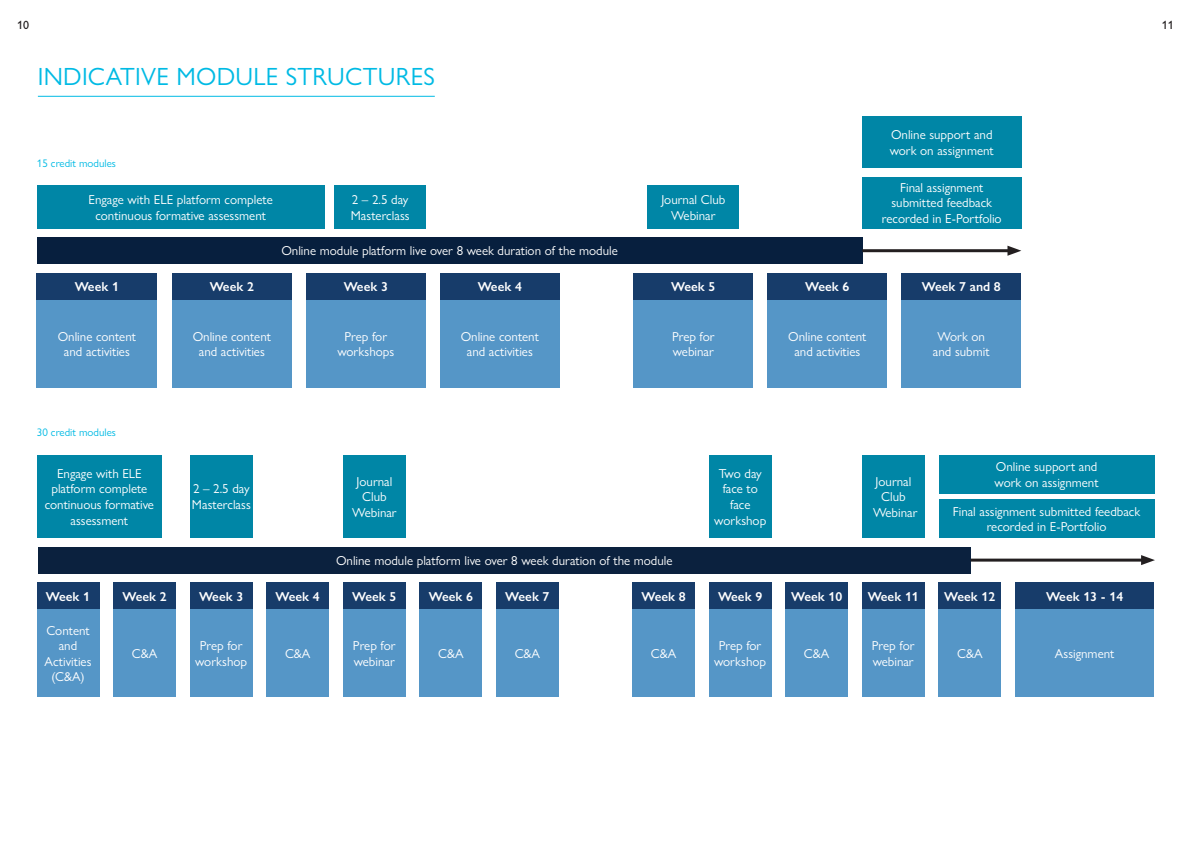
<style>
.page{position:relative;width:1191px;height:842px;background:#fff}
.page>*{position:absolute;margin:0;border:0;box-sizing:border-box;transform-origin:0 0}
.t1{font:25px "Gill Sans Nova";letter-spacing:.01em;color:#00bae4}
.t2{font:13px/15.6px "Gill Sans Nova";color:#fff;text-align:center}
.t3{font:600 13px "Gill Sans Nova";color:#fff}
.t4{font:500 12px "Gill Sans Nova";color:#231f20}
.t5{font:11px "Gill Sans Nova";color:#00bae4}
</style>
<div class="page">
<div style="left:37px;top:273px;width:120px;height:27px;background:#173c6a"></div>
<div style="left:37px;top:185px;width:287px;height:43px;background:#0086a6"></div>
<div style="left:334px;top:185px;width:92px;height:43px;background:#0086a6"></div>
<div style="left:648px;top:185px;width:91px;height:43px;background:#0086a6"></div>
<div style="left:862px;top:116px;width:159px;height:52px;background:#0086a6"></div>
<div style="left:862px;top:177px;width:159px;height:51px;background:#0086a6"></div>
<div style="left:37px;top:237px;width:825px;height:27px;background:#071f3e"></div>
<div style="left:37px;top:300px;width:120px;height:88px;background:#5596c7"></div>
<div style="left:172px;top:300px;width:120px;height:88px;background:#5596c7"></div>
<div style="left:306px;top:300px;width:120px;height:88px;background:#5596c7"></div>
<div style="left:440px;top:300px;width:120px;height:88px;background:#5596c7"></div>
<div style="left:633px;top:300px;width:120px;height:88px;background:#5596c7"></div>
<div style="left:767px;top:300px;width:120px;height:88px;background:#5596c7"></div>
<div style="left:901px;top:300px;width:120px;height:88px;background:#5596c7"></div>
<div style="left:172px;top:273px;width:120px;height:27px;background:#173c6a"></div>
<div style="left:306px;top:273px;width:120px;height:27px;background:#173c6a"></div>
<div style="left:440px;top:273px;width:120px;height:27px;background:#173c6a"></div>
<div style="left:633px;top:273px;width:120px;height:27px;background:#173c6a"></div>
<div style="left:767px;top:273px;width:120px;height:27px;background:#173c6a"></div>
<div style="left:901px;top:273px;width:120px;height:27px;background:#173c6a"></div>
<hr style="left:862px;top:249px;width:151px;height:3px;background:#231f20">
<svg style="left:1007px;top:246px;width:14px;height:10px"></svg>
<div style="left:37px;top:582px;width:62px;height:27px;background:#173c6a"></div>
<div style="left:113px;top:582px;width:63px;height:27px;background:#173c6a"></div>
<div style="left:190px;top:582px;width:62px;height:27px;background:#173c6a"></div>
<div style="left:266px;top:582px;width:63px;height:27px;background:#173c6a"></div>
<div style="left:343px;top:582px;width:62px;height:27px;background:#173c6a"></div>
<div style="left:420px;top:582px;width:62px;height:27px;background:#173c6a"></div>
<div style="left:496px;top:582px;width:62px;height:27px;background:#173c6a"></div>
<div style="left:37px;top:455px;width:125px;height:83px;background:#0086a6"></div>
<div style="left:190px;top:455px;width:62px;height:83px;background:#0086a6"></div>
<div style="left:343px;top:455px;width:63px;height:83px;background:#0086a6"></div>
<div style="left:38px;top:547px;width:932px;height:27px;background:#0b213e"></div>
<div style="left:37px;top:609px;width:62px;height:88px;background:#5596c7"></div>
<div style="left:113px;top:609px;width:63px;height:88px;background:#5596c7"></div>
<div style="left:266px;top:609px;width:63px;height:88px;background:#5596c7"></div>
<div style="left:420px;top:609px;width:62px;height:88px;background:#5596c7"></div>
<div style="left:496px;top:609px;width:62px;height:88px;background:#5596c7"></div>
<div style="left:190px;top:609px;width:62px;height:88px;background:#5596c7"></div>
<div style="left:343px;top:609px;width:62px;height:88px;background:#5596c7"></div>
<div style="left:632px;top:582px;width:63px;height:27px;background:#173c6a"></div>
<div style="left:709px;top:582px;width:62px;height:27px;background:#173c6a"></div>
<div style="left:785px;top:582px;width:63px;height:27px;background:#173c6a"></div>
<div style="left:862px;top:582px;width:62px;height:27px;background:#173c6a"></div>
<div style="left:938px;top:582px;width:63px;height:27px;background:#173c6a"></div>
<div style="left:1015px;top:582px;width:139px;height:27px;background:#173c6a"></div>
<div style="left:709px;top:455px;width:62px;height:83px;background:#0086a6"></div>
<div style="left:862px;top:455px;width:62px;height:83px;background:#0086a6"></div>
<div style="left:938px;top:455px;width:216px;height:38px;background:#0086a6"></div>
<div style="left:938px;top:499px;width:216px;height:39px;background:#0086a6"></div>
<div style="left:632px;top:609px;width:62px;height:88px;background:#5596c7"></div>
<div style="left:785px;top:609px;width:63px;height:88px;background:#5596c7"></div>
<div style="left:1015px;top:609px;width:139px;height:88px;background:#5596c7"></div>
<div style="left:938px;top:609px;width:63px;height:88px;background:#5596c7"></div>
<div style="left:709px;top:609px;width:62px;height:88px;background:#5596c7"></div>
<div style="left:862px;top:609px;width:62px;height:88px;background:#5596c7"></div>
<hr style="left:970px;top:559px;width:176px;height:3px;background:#231f20">
<svg style="left:1141px;top:555px;width:14px;height:10px"></svg>
<hr style="left:38px;top:96px;width:397px;height:1px;background:#00bae4">
<p class="t4" style="left:17px;top:17px;width:13px">10</p>
<p class="t4" style="left:1162px;top:17px;width:13px">11</p>
<h1 class="t1" style="left:38px;top:62px;width:399px">INDICATIVE MODULE STRUCTURES</h1>
<p class="t5" style="left:37px;top:156px;width:80px">15 credit modules</p>
<p class="t2" style="left:89px;top:192px;width:186px">Engage with ELE platform complete continuous formative assessment</p>
<p class="t2" style="left:351px;top:192px;width:60px;text-align:left">2 – 2.5 day<br>Masterclass</p>
<p class="t2" style="left:661px;top:192px;width:65px">Journal Club<br>Webinar</p>
<p class="t2" style="left:281px;top:243px;width:338px">Online module platform live over 8 week duration of the module</p>
<p class="t2" style="left:889px;top:127px;width:106px;text-align:left">Online support and work on assignment</p>
<p class="t2" style="left:882px;top:179px;width:121px">Final assignment submitted feedback recorded in E-Portfolio</p>
<p class="t3" style="left:75px;top:279px;width:46px">Week 1</p>
<p class="t3" style="left:210px;top:279px;width:46px">Week 2</p>
<p class="t3" style="left:344px;top:279px;width:46px">Week 3</p>
<p class="t3" style="left:478px;top:279px;width:46px">Week 4</p>
<p class="t3" style="left:671px;top:279px;width:46px">Week 5</p>
<p class="t3" style="left:805px;top:279px;width:46px">Week 6</p>
<p class="t3" style="left:921px;top:279px;width:80px">Week 7 and 8</p>
<p class="t2" style="left:58px;top:328px;width:80px">Online content and activities</p>
<p class="t2" style="left:193px;top:328px;width:80px">Online content and activities</p>
<p class="t2" style="left:337px;top:328px;width:58px">Prep for workshops</p>
<p class="t2" style="left:460px;top:328px;width:80px">Online content and activities</p>
<p class="t2" style="left:672px;top:328px;width:44px;text-align:left">Prep for webinar</p>
<p class="t2" style="left:788px;top:328px;width:80px">Online content and activities</p>
<p class="t2" style="left:933px;top:328px;width:58px">Work on and submit</p>
<p class="t5" style="left:37px;top:426px;width:80px">30 credit modules</p>
<p class="t2" style="left:45px;top:465px;width:111px">Engage with ELE platform complete continuous formative assessment</p>
<p class="t2" style="left:192px;top:481px;width:60px;text-align:left">2 – 2.5 day<br>Masterclass</p>
<p class="t2" style="left:352px;top:473px;width:46px">Journal<br>Club<br>Webinar</p>
<p class="t2" style="left:336px;top:552px;width:338px">Online module platform live over 8 week duration of the module</p>
<p class="t2" style="left:714px;top:465px;width:53px">Two day face to face workshop</p>
<p class="t2" style="left:873px;top:473px;width:46px">Journal<br>Club<br>Webinar</p>
<p class="t2" style="left:994px;top:459px;width:106px;text-align:left">Online support and work on assignment</p>
<p class="t2" style="left:953px;top:503px;width:189px">Final assignment submitted feedback recorded in E-Portfolio</p>
<p class="t3" style="left:46px;top:588px;width:46px">Week 1</p>
<p class="t3" style="left:122px;top:588px;width:46px">Week 2</p>
<p class="t3" style="left:199px;top:588px;width:46px">Week 3</p>
<p class="t3" style="left:276px;top:588px;width:46px">Week 4</p>
<p class="t3" style="left:352px;top:588px;width:46px">Week 5</p>
<p class="t3" style="left:429px;top:588px;width:46px">Week 6</p>
<p class="t3" style="left:505px;top:588px;width:46px">Week 7</p>
<p class="t3" style="left:641px;top:588px;width:46px">Week 8</p>
<p class="t3" style="left:718px;top:588px;width:46px">Week 9</p>
<p class="t3" style="left:791px;top:588px;width:53px">Week 10</p>
<p class="t3" style="left:867px;top:588px;width:53px">Week 11</p>
<p class="t3" style="left:944px;top:588px;width:53px">Week 12</p>
<p class="t3" style="left:1046px;top:588px;width:79px">Week 13 - 14</p>
<p class="t2" style="left:45px;top:622px;width:48px">Content and<br>Activities (C&amp;A)</p>
<p class="t2" style="left:195px;top:638px;width:53px">Prep for workshop</p>
<p class="t2" style="left:353px;top:638px;width:44px;text-align:left">Prep for webinar</p>
<p class="t2" style="left:132px;top:646px;width:27px">C&amp;A</p>
<p class="t2" style="left:285px;top:646px;width:27px">C&amp;A</p>
<p class="t2" style="left:438px;top:646px;width:27px">C&amp;A</p>
<p class="t2" style="left:515px;top:646px;width:27px">C&amp;A</p>
<p class="t2" style="left:714px;top:638px;width:53px">Prep for workshop</p>
<p class="t2" style="left:872px;top:638px;width:44px;text-align:left">Prep for webinar</p>
<p class="t2" style="left:651px;top:646px;width:27px">C&amp;A</p>
<p class="t2" style="left:804px;top:646px;width:27px">C&amp;A</p>
<p class="t2" style="left:957px;top:646px;width:27px">C&amp;A</p>
<p class="t2" style="left:1054px;top:646px;width:61px">Assignment</p>
</div>
